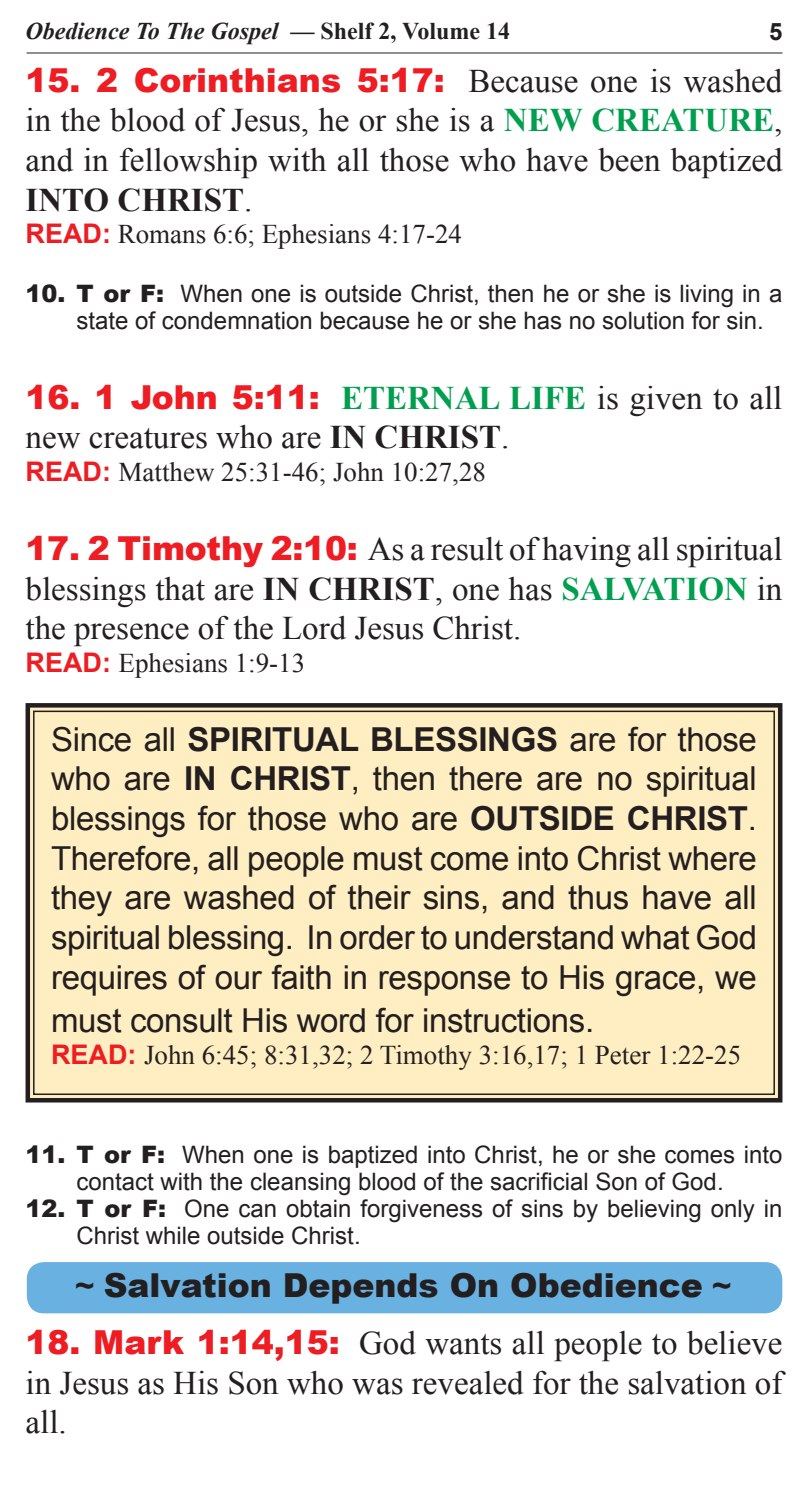
<style>
.page{position:relative;width:808px;height:1489px;background:#fff}
.page>*{position:absolute;margin:0;border:0;box-sizing:border-box;transform-origin:0 0}
.t1{font:33px/39.6px "Times New Roman";color:#231f20;text-align:justify}
.t2{font:33px/39.6px "Arial";letter-spacing:-.01em;color:#231f20;text-align:justify}
.t3{font:900 33px "Arial";color:#ee1d23}
.t4{font:900 33px "Arial";color:#231f20}
.t5{font:27px "Times New Roman";color:#231f20}
.t6{font:24px/27px "Arial";color:#231f20}
.t7{font:italic 700 24px "Times New Roman";color:#231f20}
.t8{font:700 24px "Arial";color:#231f20}
.s1{font-style:normal}
.s2{font-family:"Times New Roman";font-weight:400;color:#231f20}
.s3{font-weight:700;color:#009f4f}
.s4{font-weight:700}
.s5{font-family:"Arial";font-weight:700;color:#ee1d23}
.s6{font-weight:900}
.s7{font-family:"Times New Roman";font-weight:700;color:#009f4f}
.s8{font-family:"Arial";font-weight:900;color:#ee1d23}
</style>
<div class="page">
<div style="left:25px;top:703px;width:758px;height:400px;background:#feeec2"></div>
<div style="left:33px;top:710px;width:742px;height:384px;border:2px solid #231f20"></div>
<hr style="left:27px;top:52px;width:755px;height:1px;background:#231f20">
<div style="left:27px;top:1262px;width:755px;height:51px;background:#68b1e1"></div>
<p class="t7" style="left:26px;top:14px;width:486px">Obedience To The Gospel — <span class="s1">Shelf 2, Volume 14</span></p>
<p class="t8" style="left:769px;top:14px;width:15px">5</p>
<p class="t3" style="left:26px;top:56px;width:758px">15. 2 Corinthians 5:17: <span class="s2">Because one is washed</span></p>
<p class="t1" style="left:26px;top:99px;width:758px">in the blood of Jesus, he or she is a <span class="s3">NEW CREATURE</span>, and in fellowship with all those who have been baptized <span class="s4">INTO CHRIST</span>.</p>
<p class="t5" style="left:26px;top:215px;width:438px"><span class="s5">READ:</span> Romans 6:6; Ephesians 4:17-24</p>
<p class="t6" style="left:77px;top:280px;width:707px;text-indent:-51px"><span class="s6">10. T or F:</span> When one is outside Christ, then he or she is living in a state of condemnation because he or she has no solution for sin.</p>
<p class="t3" style="left:26px;top:373px;width:758px">16. 1 John 5:11: <span class="s7">ETERNAL LIFE</span> <span class="s2">is given to all</span></p>
<p class="t1" style="left:26px;top:416px;width:485px">new creatures who are <span class="s4">IN CHRIST</span>.</p>
<p class="t5" style="left:26px;top:452px;width:462px"><span class="s5">READ:</span> Matthew 25:31-46; John 10:27,28</p>
<p class="t1" style="left:26px;top:528px;width:758px"><span class="s8">17. 2 Timothy 2:10:</span> As a result of having all spiritual blessings that are <span class="s4">IN CHRIST</span>, one has <span class="s3">SALVATION</span> in the presence of the Lord Jesus Christ.</p>
<p class="t5" style="left:26px;top:643px;width:281px"><span class="s5">READ:</span> Ephesians 1:9-13</p>
<p class="t2" style="left:51px;top:719px;width:707px">Since all <span class="s4">SPIRITUAL BLESSINGS</span> are for those who are <span class="s4">IN CHRIST</span>, then there are no spiritual blessings for those who are <span class="s4">OUTSIDE CHRIST</span>.<br>Therefore, all people must come into Christ where they are washed of their sins, and thus have all spiritual blessing. In order to understand what God requires of our faith in response to His grace, we</p>
<p class="t2" style="left:51px;top:1000px;width:545px">must consult His word for instructions.</p>
<p class="t5" style="left:51px;top:1036px;width:692px"><span class="s5">READ:</span> John 6:45; 8:31,32; 2 Timothy 3:16,17; 1 Peter 1:22-25</p>
<p class="t6" style="left:26px;top:1141px;width:758px;text-align:center"><span class="s6">11. T or F:</span> When one is baptized into Christ, he or she comes into contact with the cleansing blood of the sacrificial Son of God.</p>
<p class="t6" style="left:77px;top:1195px;width:707px;text-indent:-51px"><span class="s6">12. T or F:</span> One can obtain forgiveness of sins by believing only in<br>Christ while outside Christ.</p>
<p class="t4" style="left:75px;top:1260px;width:657px"><span class="s4">~</span> Salvation Depends On Obedience <span class="s4">~</span></p>
<p class="t1" style="left:26px;top:1322px;width:758px"><span class="s8">18. Mark 1:14,15:</span> God wants all people to believe in Jesus as His Son who was revealed for the salvation of all.</p>
</div>
